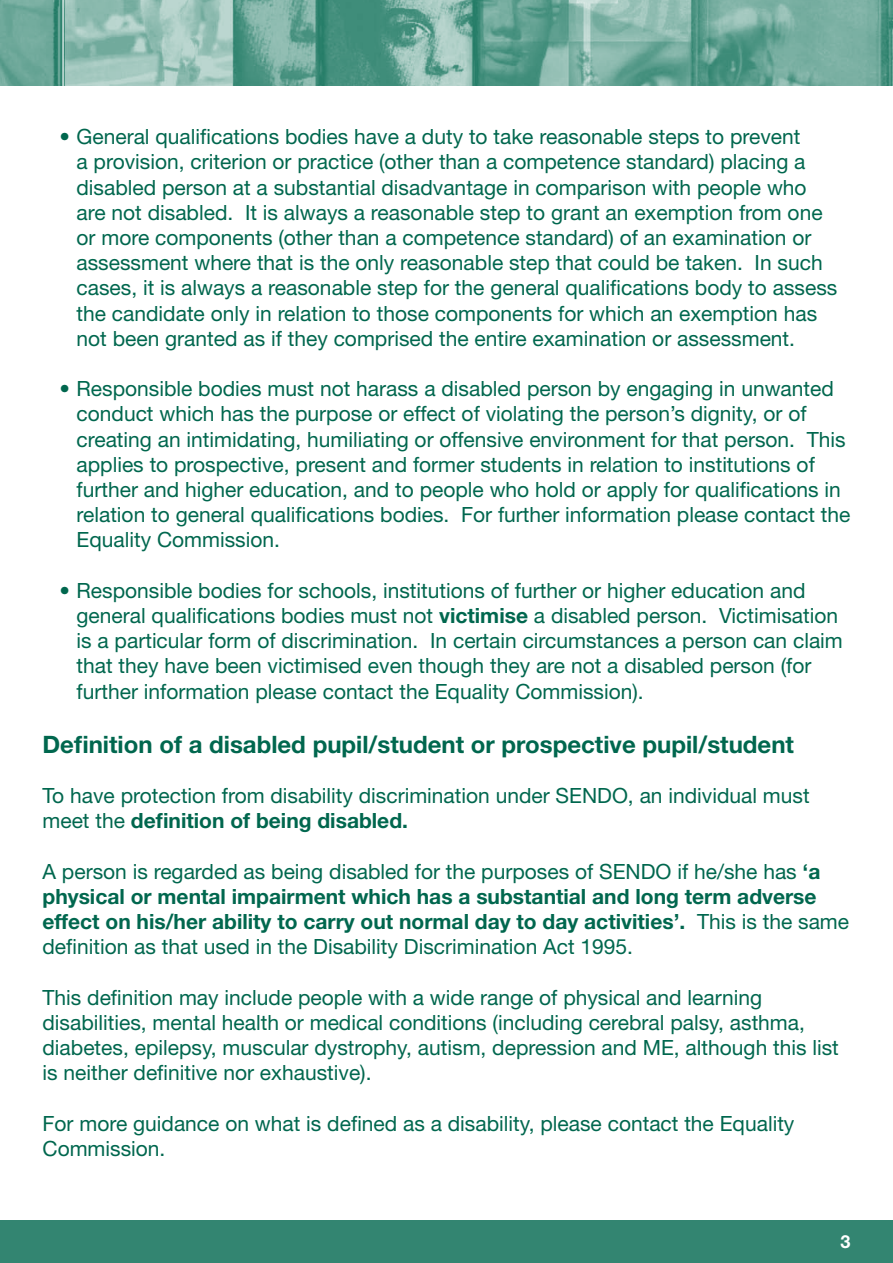
<style>
.page{position:relative;width:893px;height:1263px;background:#fff}
.page>*{position:absolute;margin:0;border:0;box-sizing:border-box;transform-origin:0 0}
.t1{font:700 24px "Helvetica Neue";color:#00674e}
.t2{font:21px/25.2px "Helvetica Neue";color:#00674e}
.t3{font:700 18px "Helvetica Neue";color:#fff}
.s1{font-weight:700}
</style>
<div class="page">
<div style="left:0;top:1220px;width:893px;height:43px;background:#338571"></div>
<img style="left:0;top:0;width:893px;height:85px">
<p class="t2" style="left:77px;top:124px;width:762px;text-indent:-17px">• General qualifications bodies have a duty to take reasonable steps to prevent<br>a provision, criterion or practice (other than a competence standard) placing a disabled person at a substantial disadvantage in comparison with people who are not disabled. It is always a reasonable step to grant an exemption from one or more components (other than a competence standard) of an examination or assessment where that is the only reasonable step that could be taken. In such cases, it is always a reasonable step for the general qualifications body to assess the candidate only in relation to those components for which an exemption has not been granted as if they comprised the entire examination or assessment.</p>
<p class="t2" style="left:77px;top:376px;width:775px;text-indent:-17px">• Responsible bodies must not harass a disabled person by engaging in unwanted conduct which has the purpose or effect of violating the person’s dignity, or of creating an intimidating, humiliating or offensive environment for that person. This applies to prospective, present and former students in relation to institutions of further and higher education, and to people who hold or apply for qualifications in relation to general qualifications bodies. For further information please contact the Equality Commission.</p>
<p class="t2" style="left:77px;top:577px;width:768px;text-indent:-17px">• Responsible bodies for schools, institutions of further or higher education and general qualifications bodies must not <span class="s1">victimise</span> a disabled person. Victimisation is a particular form of discrimination. In certain circumstances a person can claim that they have been victimised even though they are not a disabled person (for further information please contact the Equality Commission).</p>
<p class="t1" style="left:43px;top:729px;width:753px">Definition of a disabled pupil/student or prospective pupil/student</p>
<p class="t2" style="left:43px;top:783px;width:769px">To have protection from disability discrimination under SENDO, an individual must meet the <span class="s1">definition of being disabled.</span></p>
<p class="t2" style="left:43px;top:858px;width:808px">A person is regarded as being disabled for the purposes of SENDO if he/she has <span class="s1">‘a physical or mental impairment which has a substantial and long term adverse effect on his/her ability to carry out normal day to day activities’.</span> This is the same definition as that used in the Disability Discrimination Act 1995.</p>
<p class="t2" style="left:43px;top:984px;width:798px">This definition may include people with a wide range of physical and learning disabilities, mental health or medical conditions (including cerebral palsy, asthma, diabetes, epilepsy, muscular dystrophy, autism, depression and ME, although this list is neither definitive nor exhaustive).</p>
<p class="t2" style="left:43px;top:1110px;width:753px">For more guidance on what is defined as a disability, please contact the Equality<br>Commission.</p>
<p class="t3" style="left:840px;top:1230px;width:12px">3</p>
</div>
